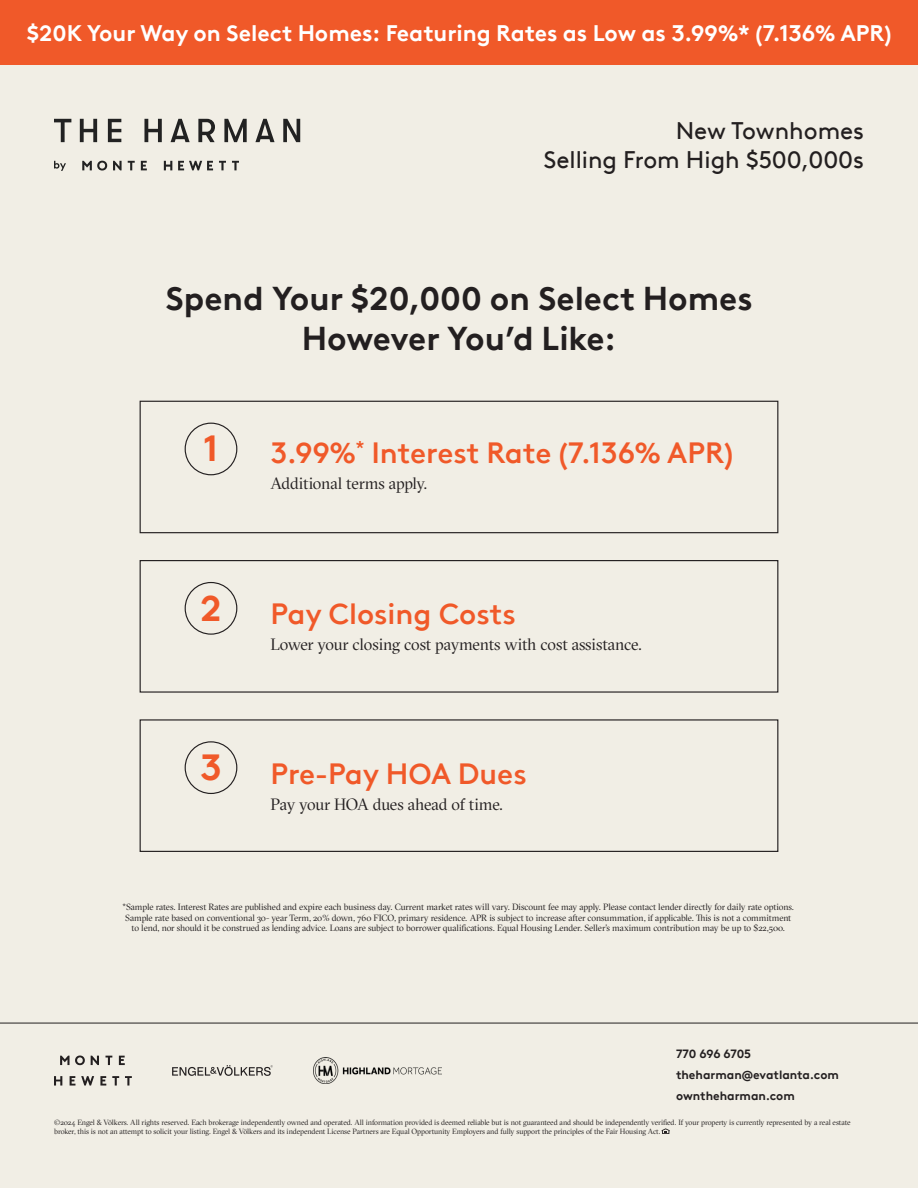
<style>
.page{position:relative;width:918px;height:1188px;background:#f1eee5}
.page>*{position:absolute;margin:0;border:0;box-sizing:border-box;transform-origin:0 0}
.t1{font:700 36.3px "Brown LLTT";color:#f05929}
.t2{font:700 33px/39.6px "Brown LLTT";color:#231f20;text-align:center}
.t3{font:500 29.25px "Brown LLTT";color:#f05929}
.t4{font:24px "Brown LLTT";color:#231f20}
.t5{font:700 22.5px "Brown LLTT";color:#fff}
.t6{font:16.2px "GT Sectra Fine";letter-spacing:-.01em;color:#231f20}
.t7{font:700 12px "Brown LLTT";color:#231f20}
.t8{font:9px/10.8px "GT Sectra Fine";letter-spacing:-.01em;color:#231f20;text-align:center}
.t9{font:7.5px/9px "GT Sectra Fine";letter-spacing:-.015em;color:#231f20}
</style>
<div class="page">
<hr style="left:0;top:1023px;width:918px;height:1px;background:#231f20">
<svg style="left:54px;top:161px;width:12px;height:10px"></svg>
<svg style="left:164px;top:161px;width:8px;height:9px"></svg>
<svg style="left:178px;top:161px;width:35px;height:9px"></svg>
<svg style="left:219px;top:161px;width:7px;height:9px"></svg>
<svg style="left:232px;top:161px;width:7px;height:9px"></svg>
<svg style="left:113px;top:161px;width:9px;height:9px"></svg>
<svg style="left:128px;top:161px;width:7px;height:9px"></svg>
<svg style="left:141px;top:161px;width:6px;height:9px"></svg>
<svg style="left:82px;top:161px;width:25px;height:10px"></svg>
<svg style="left:54px;top:119px;width:246px;height:23px"></svg>
<svg style="left:662px;top:1128px;width:8px;height:6px"></svg>
<svg style="left:54px;top:1076px;width:8px;height:10px"></svg>
<svg style="left:70px;top:1076px;width:5px;height:10px"></svg>
<svg style="left:81px;top:1076px;width:13px;height:10px"></svg>
<svg style="left:100px;top:1076px;width:6px;height:10px"></svg>
<svg style="left:112px;top:1076px;width:7px;height:10px"></svg>
<svg style="left:125px;top:1076px;width:7px;height:10px"></svg>
<svg style="left:91px;top:1056px;width:8px;height:9px"></svg>
<svg style="left:106px;top:1056px;width:6px;height:9px"></svg>
<svg style="left:119px;top:1056px;width:6px;height:9px"></svg>
<svg style="left:60px;top:1056px;width:25px;height:9px"></svg>
<svg style="left:172px;top:1065px;width:101px;height:11px"></svg>
<div style="left:0;top:0;width:918px;height:65px;background:#f05929"></div>
<div style="left:140px;top:401px;width:638px;height:132px;border:1px solid #231f20"></div>
<div style="left:185px;top:423px;width:52px;height:52px;border:1px solid #231f20;border-radius:50%"></div>
<div style="left:140px;top:560px;width:638px;height:133px;border:1px solid #231f20"></div>
<div style="left:185px;top:582px;width:52px;height:53px;border:1px solid #231f20;border-radius:50%"></div>
<div style="left:140px;top:719px;width:638px;height:133px;border:1px solid #231f20"></div>
<div style="left:185px;top:741px;width:52px;height:53px;border:1px solid #231f20;border-radius:50%"></div>
<img style="left:313px;top:1058px;width:129px;height:25px">
<p class="t5" style="left:26px;top:16px;width:867px">$20K Your Way on Select Homes: Featuring Rates as Low as 3.99%* (7.136% APR)</p>
<p class="t4" style="left:676px;top:113px;width:190px">New Townhomes</p>
<p class="t4" style="left:543px;top:142px;width:322px">Selling From High $500,000s</p>
<p class="t2" style="left:165px;top:276px;width:589px">Spend Your $20,000 on Select Homes<br>However You’d Like:</p>
<p class="t1" style="left:204px;top:421px;width:16px">1</p>
<p class="t1" style="left:200px;top:580px;width:23px">2</p>
<p class="t3" style="left:271px;top:430px;width:464px">3.99%<sup>*</sup> Interest Rate (7.136% APR)</p>
<p class="t6" style="left:271px;top:474px;width:158px">Additional terms apply.</p>
<p class="t3" style="left:271px;top:591px;width:247px">Pay Closing Costs</p>
<p class="t6" style="left:271px;top:635px;width:373px">Lower your closing cost payments with cost assistance.</p>
<p class="t1" style="left:200px;top:739px;width:23px">3</p>
<p class="t3" style="left:271px;top:751px;width:257px">Pre-Pay HOA Dues</p>
<p class="t6" style="left:271px;top:795px;width:234px">Pay your HOA dues ahead of time.</p>
<p class="t8" style="left:122px;top:901px;width:673px">*Sample rates. Interest Rates are published and expire each business day. Current market rates will vary. Discount fee may apply. Please contact lender directly for daily rate options.<br>Sample rate based on conventional 30- year Term, 20% down, 760 FICO, primary residence. APR is subject to increase after consummation, if applicable. This is not a commitment to lend, nor should it be construed as lending advice. Loans are subject to borrower qualifications. Equal Housing Lender. Seller’s maximum contribution may be up to $22,500.</p>
<p class="t7" style="left:676px;top:1045px;width:77px">770 696 6705</p>
<p class="t7" style="left:676px;top:1066px;width:164px">theharman@evatlanta.com</p>
<p class="t7" style="left:676px;top:1087px;width:120px">owntheharman.com</p>
<p class="t9" style="left:54px;top:1118px;width:798px">©2024 Engel &amp; Völkers. All rights reserved. Each brokerage independently owned and operated. All information provided is deemed reliable but is not guaranteed and should be independently verified. If your property is currently represented by a real estate broker, this is not an attempt to solicit your listing. Engel &amp; Völkers and its independent License Partners are Equal Opportunity Employers and fully support the principles of the Fair Housing Act.</p>
</div>
